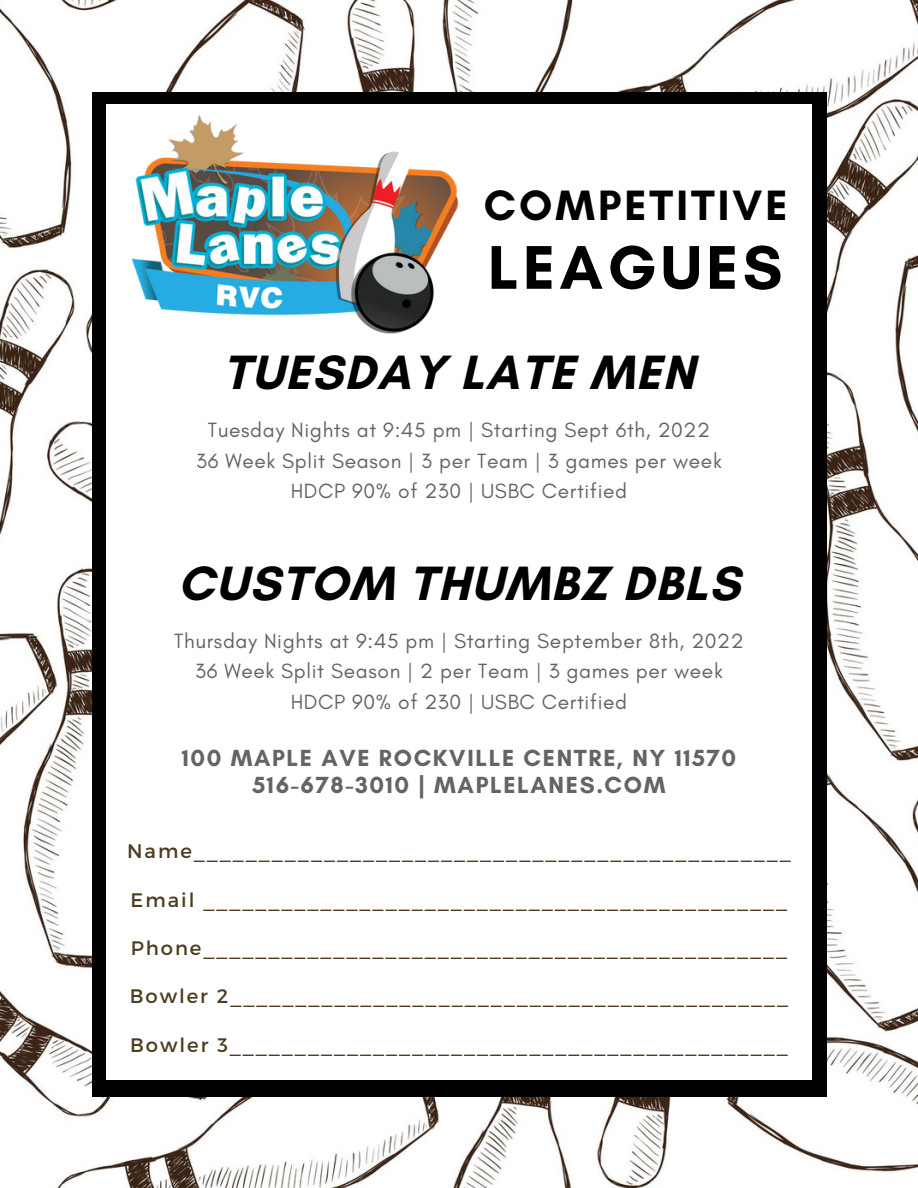
<style>
.page{position:relative;width:918px;height:1188px;background:#fff}
.page>*{position:absolute;margin:0;border:0;box-sizing:border-box;transform-origin:0 0}
.t1{font:700 62.85px "Glacial Indifference";letter-spacing:.07em;color:#000}
.t2{font:700 49.05px "Glacial Indifference";letter-spacing:.03em;color:#000}
.t3{font:700 43.35px "Glacial Indifference";letter-spacing:.07em;color:#000}
.t4{font:700 23.85px/27px "Glacial Indifference";letter-spacing:.07em;color:#646464;text-align:center}
.t5{font:21px/30.3px "Glacial Indifference";letter-spacing:.03em;color:#646464;text-align:center}
.t6{font:19.5px "Montserrat";letter-spacing:.1em;color:#4d3c20}
</style>
<div class="page">
<img style="left:0;top:0;width:918px;height:1188px">
<div style="left:92px;top:92px;width:734px;height:1004px;background:#000"></div>
<div style="left:107px;top:104px;width:705px;height:976px;background:#fff"></div>
<img style="left:131px;top:114px;width:328px;height:220px">
<h3 class="t3" style="left:484px;top:179px;width:305px">COMPETITIVE</h3>
<h1 class="t1" style="left:488px;top:229px;width:296px">LEAGUES</h1>
<h2 class="t2" style="left:223px;top:343px;width:473px">TUESDAY LATE MEN</h2>
<p class="t5" style="left:196px;top:415px;width:527px">Tuesday Nights at 9:45 pm | Starting Sept 6th, 2022<br>36 Week Split Season | 3 per Team | 3 games per week<br>HDCP 90% of 230 | USBC Certified</p>
<h2 class="t2" style="left:178px;top:553px;width:564px">CUSTOM THUMBZ DBLS</h2>
<p class="t5" style="left:174px;top:625px;width:571px">Thursday Nights at 9:45 pm | Starting September 8th, 2022<br>36 Week Split Season | 2 per Team | 3 games per week<br>HDCP 90% of 230 | USBC Certified</p>
<p class="t4" style="left:182px;top:744px;width:556px">100 MAPLE AVE ROCKVILLE CENTRE, NY 11570<br>516-678-3010 | MAPLELANES.COM</p>
<p class="t6" style="left:127px;top:839px;width:665px">Name______________________________________________</p>
<p class="t6" style="left:131px;top:887px;width:658px">Email _____________________________________________</p>
<p class="t6" style="left:131px;top:935px;width:658px">Phone_____________________________________________</p>
<p class="t6" style="left:130px;top:984px;width:660px">Bowler 2___________________________________________</p>
<p class="t6" style="left:130px;top:1032px;width:659px">Bowler 3___________________________________________</p>
</div>
